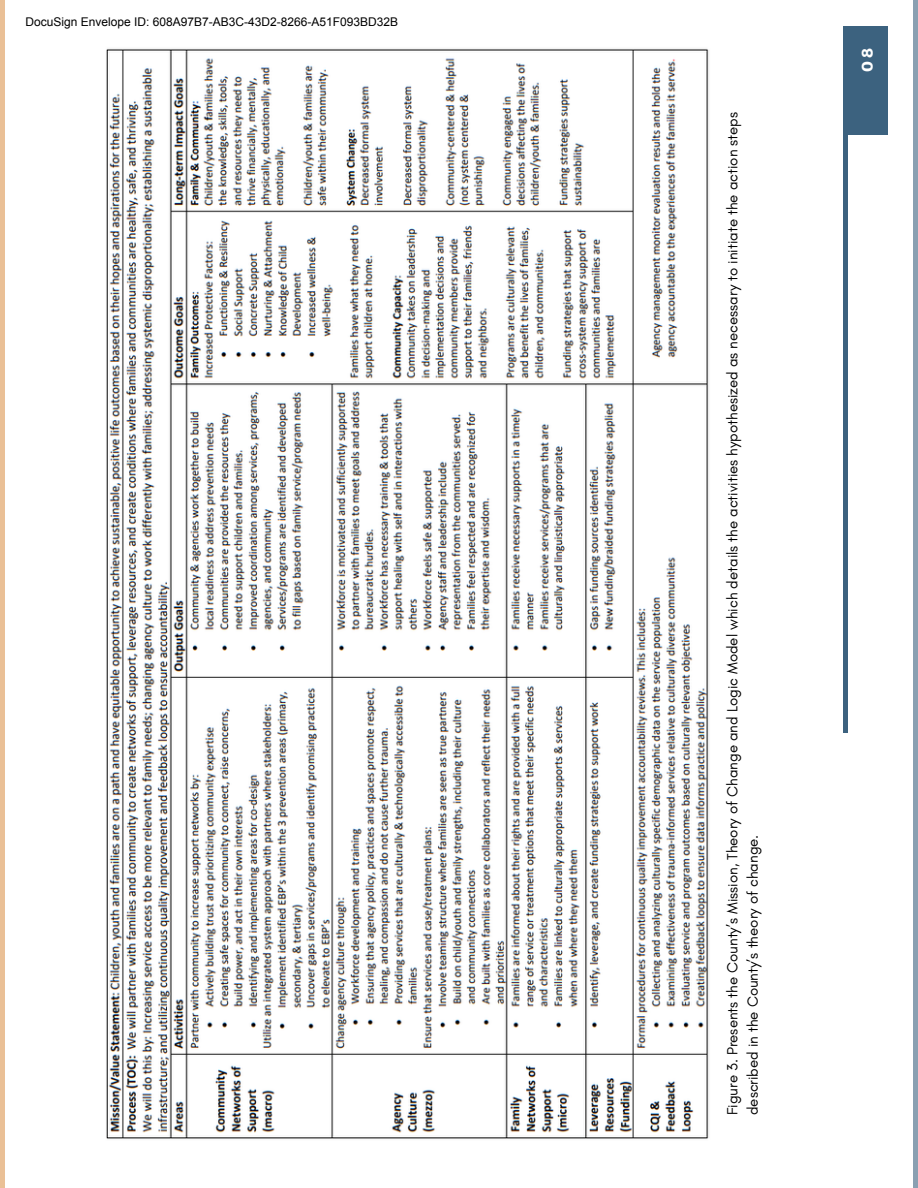
<style>
.page{position:relative;width:918px;height:1188px;background:#fff}
.page>*{position:absolute;margin:0;border:0;box-sizing:border-box;transform-origin:0 0}
.t1{font:700 15.6px "Montserrat";color:#fff}
.t2{font:15px/20.2px "Glacial Indifference";color:#000}
.t3{font:12px "Arial";color:#000}
</style>
<div class="page">
<div style="left:913px;top:0;width:5px;height:1188px;background:#8aa0b2"></div>
<div style="left:0;top:0;width:5px;height:1188px;background:#eac096"></div>
<div style="left:844px;top:27px;width:44px;height:108px;background:#3c627f"></div>
<hr style="left:844px;top:30px;width:3px;height:703px;background:#3c627f">
<img style="left:106px;top:48px;width:603px;height:1091px">
<p class="t3" style="left:26px;top:15px;width:374px">DocuSign Envelope ID: 608A97B7-AB3C-43D2-8266-A51F093BD32B</p>
<p class="t2" style="left:722px;top:1115px;width:1005px;rotate:-90deg">Figure 3. Presents the County’s Mission, Theory of Change and Logic Model which details the activities hypothesized as necessary to initiate the action steps described in the County’s theory of change.</p>
<p class="t1" style="left:857px;top:72px;width:25px;rotate:-90deg">08</p>
</div>
